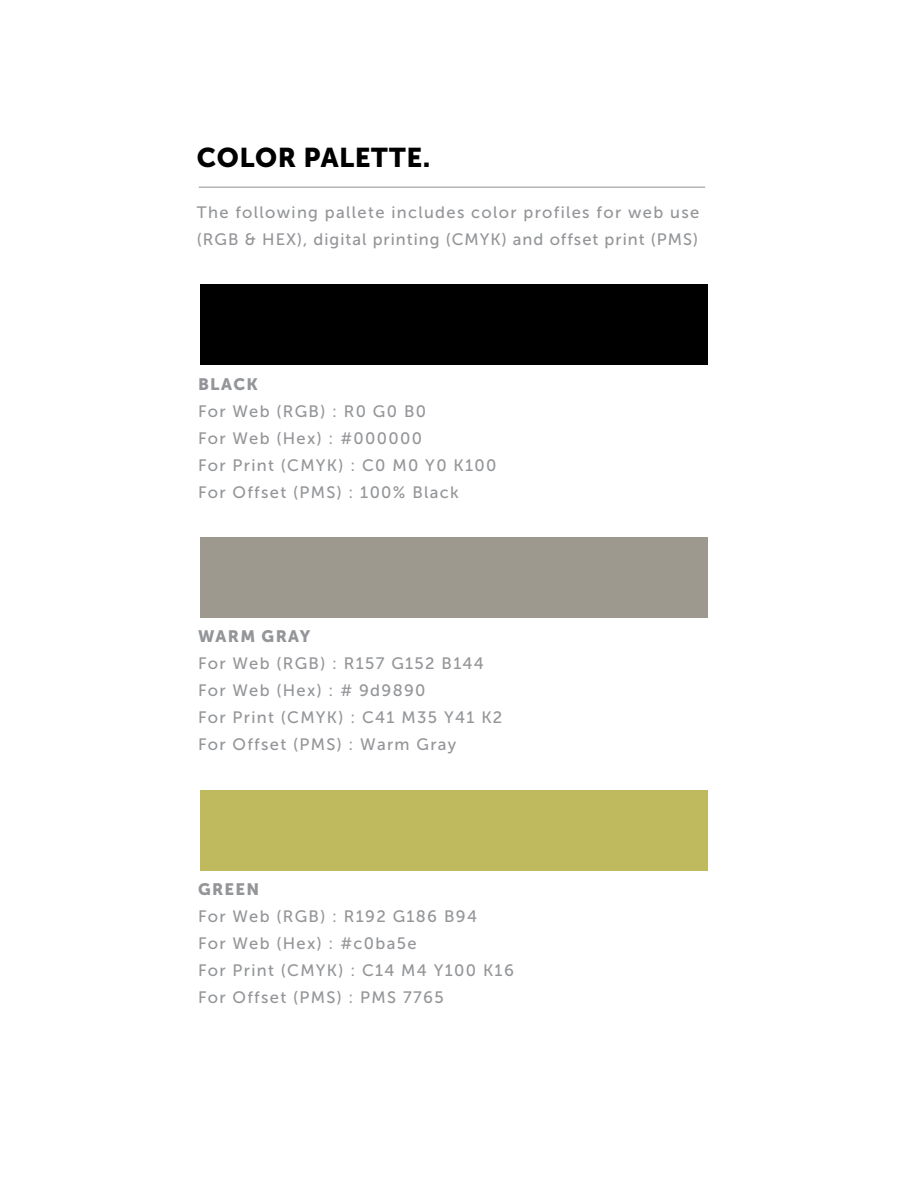
<style>
.page{position:relative;width:918px;height:1188px;background:#fff}
.page>*{position:absolute;margin:0;border:0;box-sizing:border-box;transform-origin:0 0}
.t1{font:27px "Museo Sans 900";letter-spacing:.02em;color:#000}
.t2{font:16.5px/27px "Museo Sans 500";letter-spacing:.08em;color:#939598}
.t3{font:16.5px "Museo Sans 900";letter-spacing:.08em;color:#939598}
</style>
<div class="page">
<hr style="left:199px;top:187px;width:506px;height:1px;background:#939598">
<div style="left:200px;top:284px;width:507px;height:81px;background:#000"></div>
<div style="left:200px;top:537px;width:507px;height:81px;background:#9e998f"></div>
<div style="left:200px;top:790px;width:507px;height:81px;background:#bfba5e"></div>
<h1 class="t1" style="left:197px;top:142px;width:235px">COLOR PALETTE.</h1>
<p class="t2" style="left:197px;top:199px;width:504px">The following pallete includes color profiles for web use (RGB &amp; HEX), digital printing (CMYK) and offset print (PMS)</p>
<p class="t3" style="left:198px;top:374px;width:62px">BLACK</p>
<p class="t2" style="left:198px;top:397px;width:300px">For Web (RGB) : R0 G0 B0<br>For Web (Hex) : #000000<br>For Print (CMYK) : C0 M0 Y0 K100<br>For Offset (PMS) : 100% Black</p>
<p class="t3" style="left:198px;top:627px;width:114px">WARM GRAY</p>
<p class="t2" style="left:198px;top:650px;width:306px">For Web (RGB) : R157 G152 B144<br>For Web (Hex) : # 9d9890<br>For Print (CMYK) : C41 M35 Y41 K2<br>For Offset (PMS) : Warm Gray</p>
<p class="t3" style="left:198px;top:880px;width:63px">GREEN</p>
<p class="t2" style="left:198px;top:903px;width:317px">For Web (RGB) : R192 G186 B94<br>For Web (Hex) : #c0ba5e<br>For Print (CMYK) : C14 M4 Y100 K16<br>For Offset (PMS) : PMS 7765</p>
</div>
